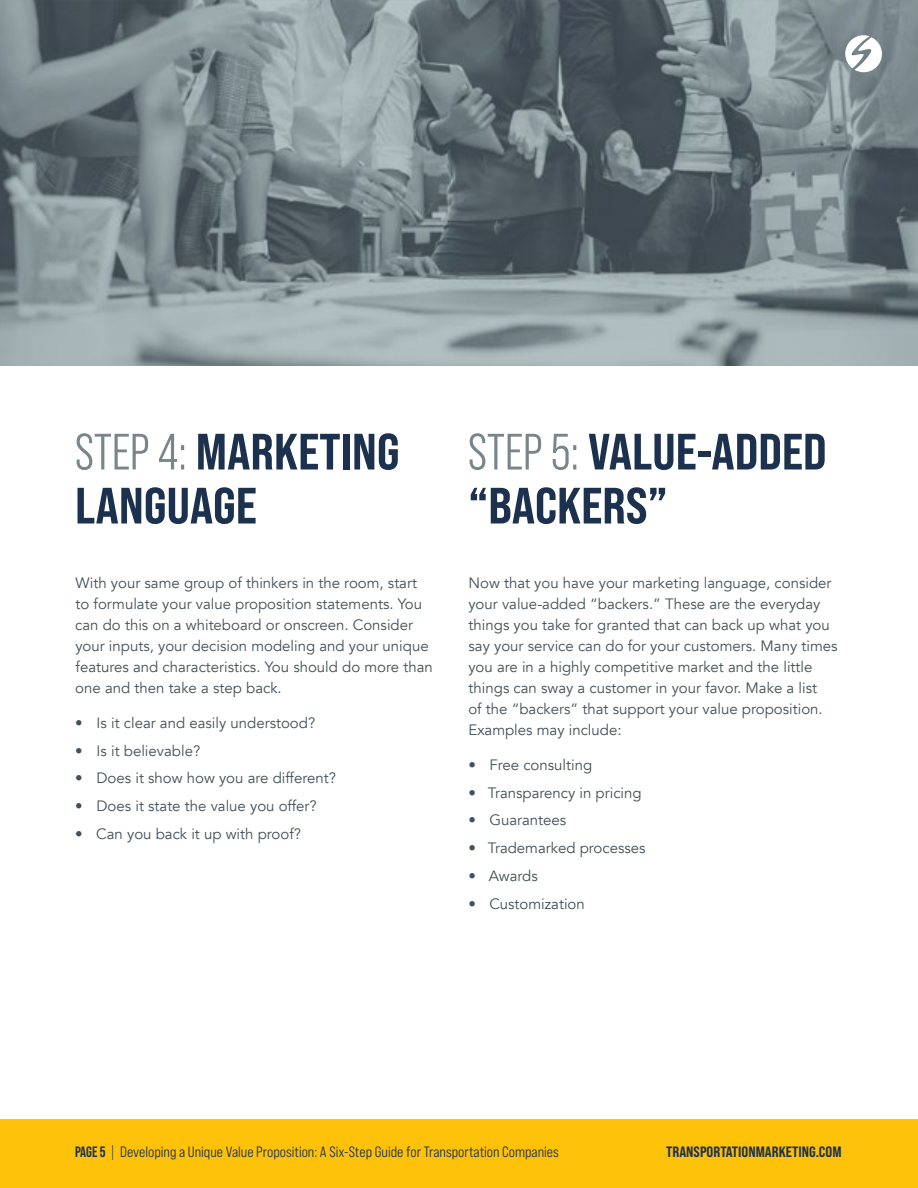
<style>
.page{position:relative;width:918px;height:1188px;background:#fff}
.page>*{position:absolute;margin:0;border:0;box-sizing:border-box;transform-origin:0 0}
.t1{font:51px/54px "Bebas Neue Pro Sm E Eb";color:#1c314d}
.t2{font:15px/21px "Avenir";color:#435058}
.t3{font:15px "Bebas Neue Pro Sm E Md";color:#1c314d}
.t4{font:15px "Bebas Neue Pro Sm E Eb";color:#1c314d}
.s1{font-family:"Bebas Neue Pro Middle";color:#78858a}
.s2{font-family:"Bebas Neue Pro";font-weight:700}
.s3{font-family:"Bebas Neue Pro"}
</style>
<div class="page">
<div style="left:0;top:1120px;width:918px;height:68px;background:#ffc20a"></div>
<img style="left:0;top:0;width:918px;height:366px">
<svg style="left:845px;top:35px;width:38px;height:37px"></svg>
<h1 class="t1" style="left:75px;top:424px;width:326px"><span class="s1">STEP 4:</span> MARKETING<br>LANGUAGE</h1>
<p class="t2" style="left:75px;top:573px;width:359px">With your same group of thinkers in the room, start to formulate your value proposition statements. You can do this on a whiteboard or onscreen. Consider your inputs, your decision modeling and your unique features and characteristics. You should do more than one and then take a step back.</p>
<p class="t2" style="left:75px;top:713px;width:241px">• Is it clear and easily understood?</p>
<p class="t2" style="left:75px;top:740px;width:126px">• Is it believable?</p>
<p class="t2" style="left:75px;top:768px;width:262px">• Does it show how you are different?</p>
<p class="t2" style="left:75px;top:796px;width:243px">• Does it state the value you offer?</p>
<p class="t2" style="left:75px;top:824px;width:227px">• Can you back it up with proof?</p>
<h1 class="t1" style="left:468px;top:424px;width:360px"><span class="s1">STEP 5:</span> VALUE-ADDED “BACKERS”</h1>
<p class="t2" style="left:468px;top:573px;width:371px">Now that you have your marketing language, consider your value-added “backers.” These are the everyday things you take for granted that can back up what you say your service can do for your customers. Many times you are in a highly competitive market and the little things can sway a customer in your favor. Make a list<br>of the “backers” that support your value proposition.<br>Examples may include:</p>
<p class="t2" style="left:468px;top:755px;width:125px">• Free consulting</p>
<p class="t2" style="left:468px;top:782px;width:175px">• Transparency in pricing</p>
<p class="t2" style="left:468px;top:810px;width:99px">• Guarantees</p>
<p class="t2" style="left:468px;top:838px;width:179px">• Trademarked processes</p>
<p class="t2" style="left:468px;top:866px;width:71px">• Awards</p>
<p class="t2" style="left:468px;top:893px;width:118px">• Customization</p>
<p class="t3" style="left:75px;top:1143px;width:485px"><span class="s2">PAGE 5</span> <span class="s3">|</span> Developing a Unique Value Proposition: A Six-Step Guide for Transportation Companies</p>
<p class="t4" style="left:666px;top:1143px;width:177px">TRANSPORTATIONMARKETING.COM</p>
</div>
